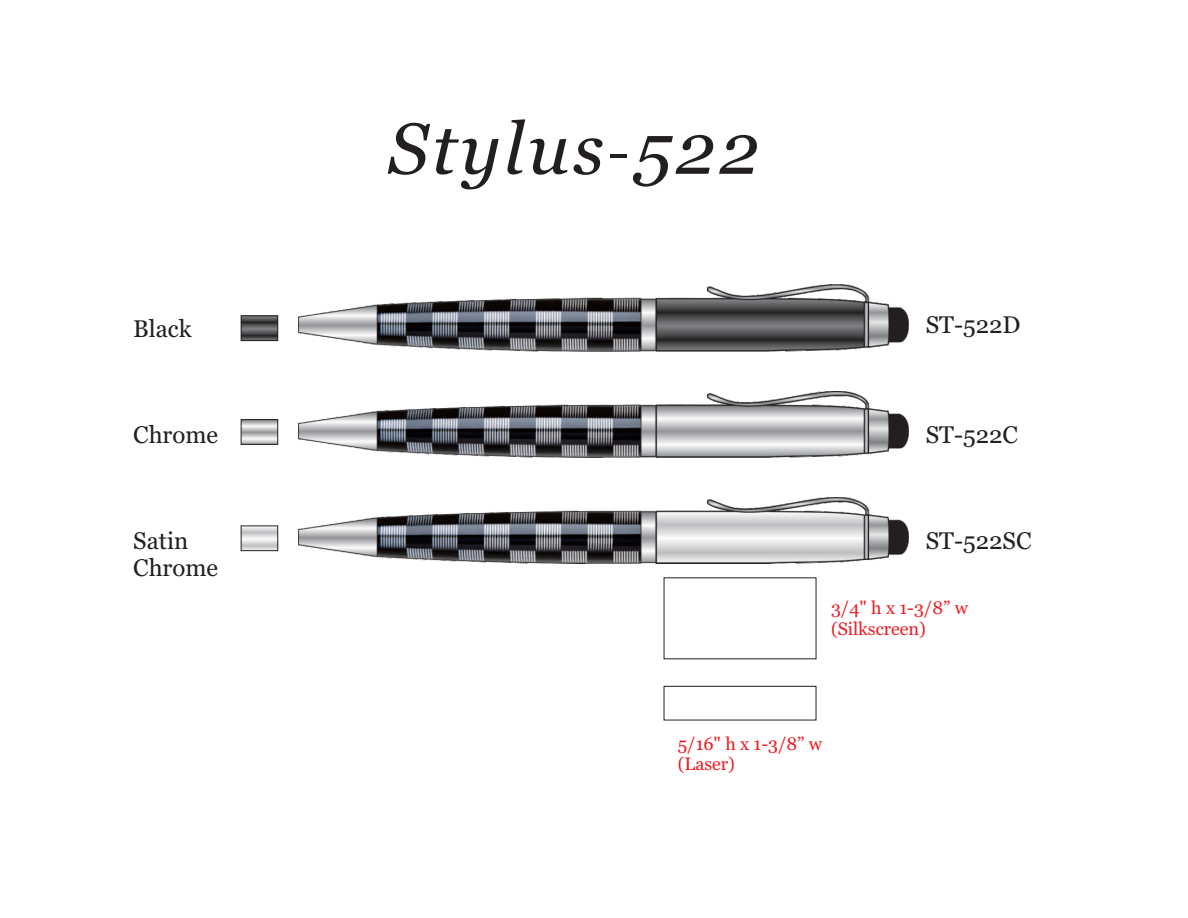
<style>
.page{position:relative;width:1188px;height:918px;background:#fff}
.page>*{position:absolute;margin:0;border:0;box-sizing:border-box;transform-origin:0 0}
.t1{font:italic 72px "Georgia";letter-spacing:.05em;color:#231f20}
.t2{font:24px/26.8px "Georgia";color:#231f20}
.t3{font:18px/20.1px "Georgia";color:#ed1c24}
.s1{font-family:"Adobe Fangsong Std";font-style:normal}
</style>
<div class="page">
<img style="left:298px;top:498px;width:611px;height:66px">
<div style="left:664px;top:686px;width:152px;height:34px;border:1px solid #231f20"></div>
<img style="left:298px;top:285px;width:611px;height:66px">
<img style="left:298px;top:391px;width:611px;height:67px">
<svg style="left:243px;top:317px;width:33px;height:22px"></svg>
<div style="left:241px;top:315px;width:37px;height:26px;border:1px solid #231f20"></div>
<svg style="left:243px;top:421px;width:33px;height:22px"></svg>
<div style="left:241px;top:419px;width:37px;height:26px;border:1px solid #231f20"></div>
<svg style="left:243px;top:527px;width:33px;height:22px"></svg>
<div style="left:241px;top:525px;width:37px;height:26px;border:1px solid #231f20"></div>
<h1 class="t1" style="left:388px;top:119px;width:373px">Stylus<span class="s1">-</span>522</h1>
<h2 class="t2" style="left:133px;top:317px;width:60px">Black</h2>
<h2 class="t2" style="left:926px;top:314px;width:96px">ST-522D</h2>
<h2 class="t2" style="left:133px;top:423px;width:86px">Сhrome</h2>
<h2 class="t2" style="left:926px;top:423px;width:94px">ST-522С</h2>
<h2 class="t2" style="left:133px;top:530px;width:86px">Satin<br>Chrome</h2>
<h2 class="t2" style="left:926px;top:530px;width:107px">ST-522SC</h2>
<p class="t3" style="left:831px;top:600px;width:139px">3/4" h x 1-3/8” w (Silkscreen)</p>
<p class="t3" style="left:678px;top:735px;width:146px">5/16" h x 1-3/8” w (Laser)</p>
</div>
